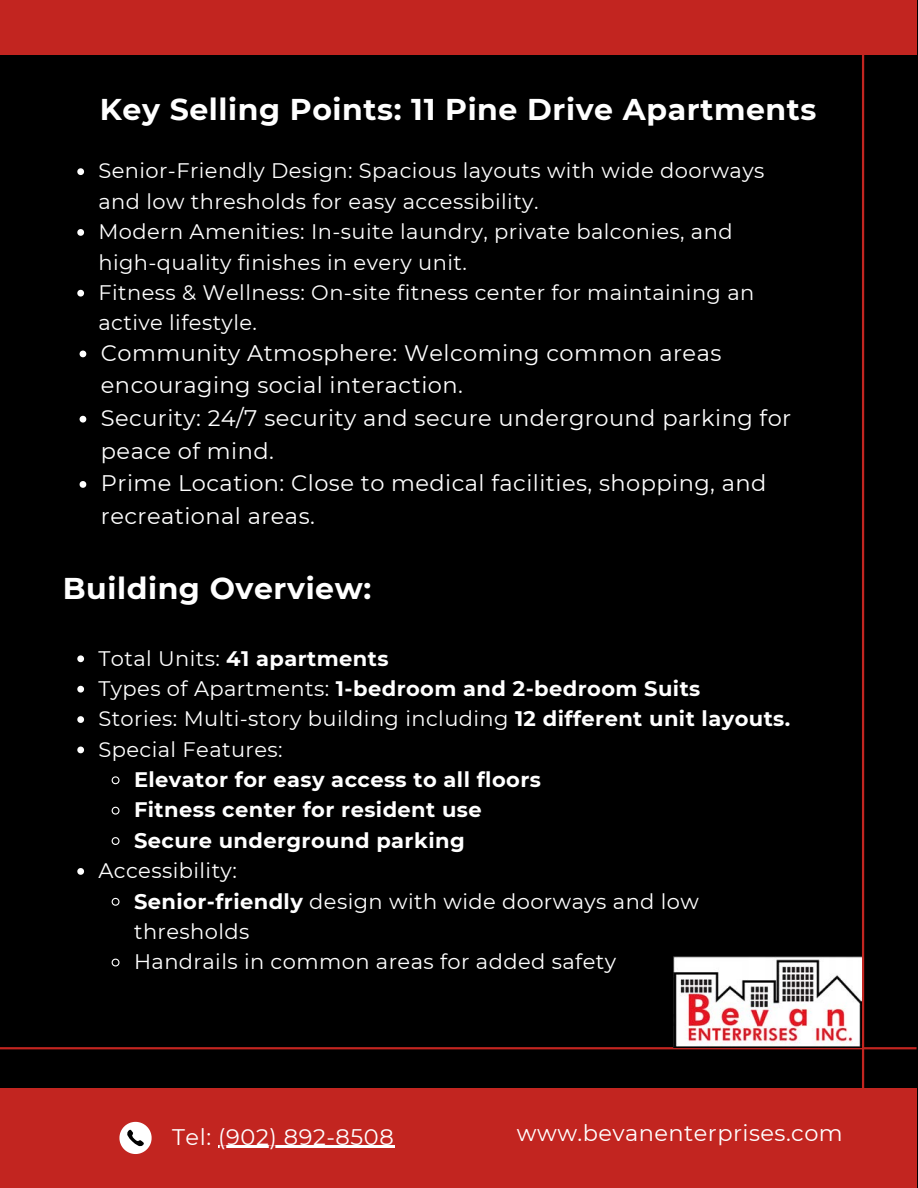
<style>
.page{position:relative;width:918px;height:1188px;background:#000}
.page>*{position:absolute;margin:0;border:0;box-sizing:border-box;transform-origin:0 0}
.t1{font:700 30px "Montserrat";letter-spacing:.02em;color:#fff}
.t2{font:22.5px/32.7px "Montserrat";letter-spacing:.02em;color:#fff}
.t3{font:21px/30.3px "Montserrat";letter-spacing:.02em;color:#fff}
.t4{font:700 21px "Montserrat";letter-spacing:.02em;color:#fff}
.s1{font-weight:400}
.s2{font-weight:700}
</style>
<div class="page">
<hr style="left:0;top:1047px;width:917px;height:2px;background:#c22520">
<div style="left:0;top:1088px;width:917px;height:100px;background:#c22520"></div>
<hr style="left:218px;top:1146px;width:176px;height:2px;background:#fff">
<hr style="left:862px;top:15px;width:2px;height:1173px;background:#c22520">
<svg style="left:119px;top:1122px;width:33px;height:32px"></svg>
<div style="left:0;top:0;width:917px;height:54px;background:#c22520"></div>
<img style="left:673px;top:957px;width:188px;height:91px">
<svg style="left:77px;top:168px;width:7px;height:7px"></svg>
<svg style="left:77px;top:229px;width:7px;height:7px"></svg>
<svg style="left:77px;top:290px;width:7px;height:7px"></svg>
<svg style="left:80px;top:351px;width:6px;height:6px"></svg>
<svg style="left:80px;top:416px;width:6px;height:7px"></svg>
<svg style="left:80px;top:481px;width:6px;height:7px"></svg>
<svg style="left:77px;top:655px;width:7px;height:7px"></svg>
<svg style="left:77px;top:686px;width:7px;height:7px"></svg>
<svg style="left:77px;top:716px;width:7px;height:7px"></svg>
<svg style="left:77px;top:747px;width:7px;height:6px"></svg>
<svg style="left:111px;top:776px;width:9px;height:9px"></svg>
<svg style="left:111px;top:806px;width:9px;height:9px"></svg>
<svg style="left:111px;top:837px;width:9px;height:8px"></svg>
<svg style="left:77px;top:868px;width:7px;height:7px"></svg>
<svg style="left:111px;top:897px;width:9px;height:9px"></svg>
<svg style="left:111px;top:958px;width:9px;height:9px"></svg>
<p class="t1" style="left:100px;top:91px;width:718px">Key Selling Points: 11 Pine Drive Apartments</p>
<p class="t3" style="left:98px;top:156px;width:668px">Senior-Friendly Design: Spacious layouts with wide doorways and low thresholds for easy accessibility.</p>
<p class="t3" style="left:98px;top:216px;width:636px">Modern Amenities: In-suite laundry, private balconies, and high-quality finishes in every unit.</p>
<p class="t3" style="left:98px;top:277px;width:658px">Fitness &amp; Wellness: On-site fitness center for maintaining an active lifestyle.</p>
<h1 class="t2" style="left:101px;top:336px;width:622px">Community Atmosphere: Welcoming common areas encouraging social interaction.</h1>
<p class="t2" style="left:101px;top:402px;width:692px">Security: 24/7 security and secure underground parking for peace of mind.</p>
<p class="t2" style="left:101px;top:467px;width:667px">Prime Location: Close to medical facilities, shopping, and recreational areas.</p>
<p class="t1" style="left:63px;top:570px;width:310px">Building Overview:</p>
<p class="t4" style="left:98px;top:645px;width:292px"><span class="s1">Total Units:</span> 41 apartments</p>
<p class="t4" style="left:98px;top:676px;width:604px"><span class="s1">Types of Apartments:</span> 1-bedroom and 2-bedroom Suits</p>
<p class="t3" style="left:98px;top:704px;width:693px">Stories: Multi-story building including <span class="s2">12 different unit layouts.</span></p>
<p class="t3" style="left:98px;top:734px;width:186px">Special Features:</p>
<p class="t4" style="left:134px;top:767px;width:408px">Elevator for easy access to all floors</p>
<p class="t4" style="left:134px;top:797px;width:349px">Fitness center for resident use</p>
<p class="t4" style="left:134px;top:827px;width:332px">Secure underground parking</p>
<p class="t3" style="left:98px;top:855px;width:140px">Accessibility:</p>
<p class="t3" style="left:134px;top:886px;width:566px"><span class="s2">Senior-friendly</span> design with wide doorways and low thresholds</p>
<p class="t3" style="left:134px;top:947px;width:484px">Handrails in common areas for added safety</p>
<h1 class="t2" style="left:172px;top:1120px;width:223px">Tel: (902) 892-8508</h1>
<p class="t2" style="left:517px;top:1117px;width:327px">www.bevanenterprises.com</p>
</div>
